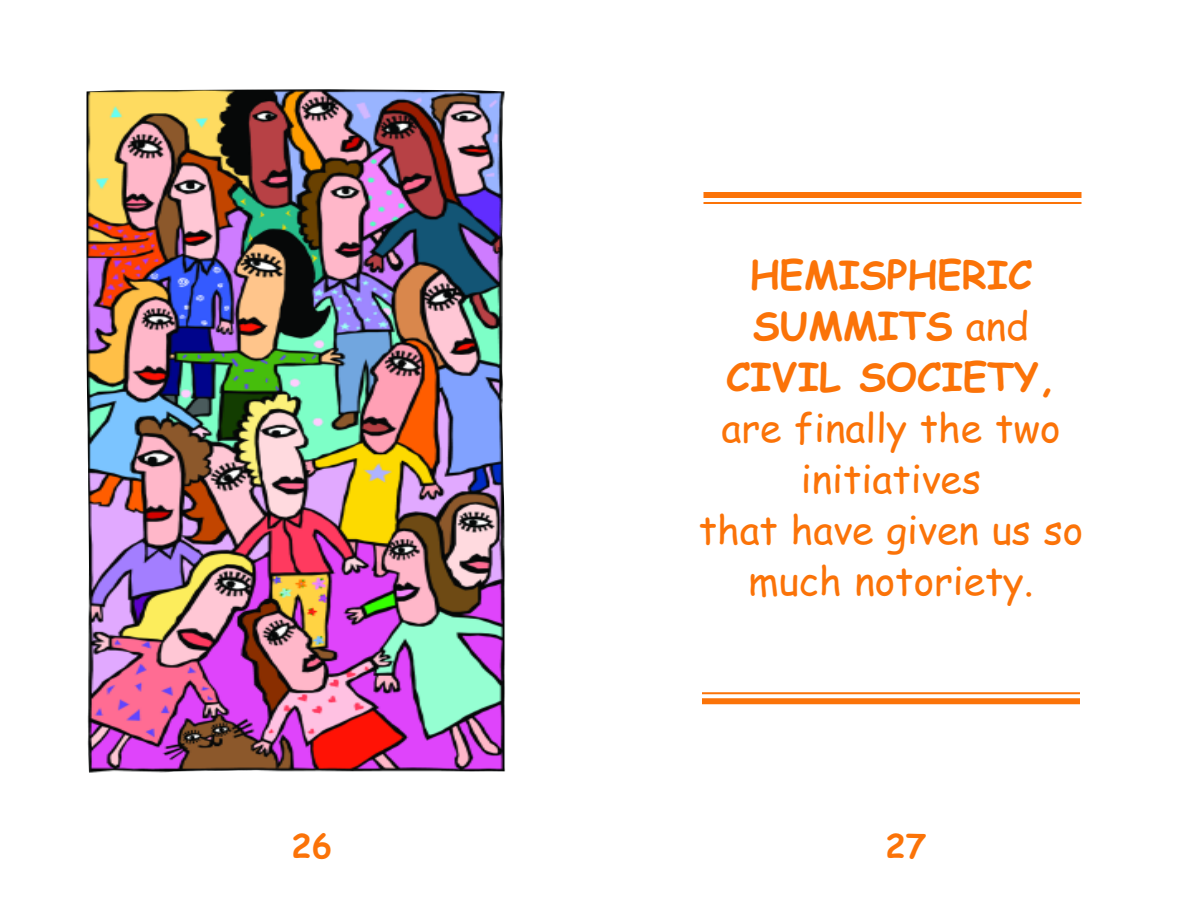
<style>
.page{position:relative;width:1188px;height:918px;background:#fff}
.page>*{position:absolute;margin:0;border:0;box-sizing:border-box;transform-origin:0 0}
.t1{font:39px/51px "Comic Sans MS";color:#fb7308;text-align:center}
.t2{font:700 39px/51px "Comic Sans MS";color:#fb7308;text-align:center}
.t3{font:700 33px "Comic Sans MS";color:#fb7308}
.s1{font-weight:400}
</style>
<div class="page">
<img style="left:86px;top:89px;width:419px;height:684px">
<div style="left:704px;top:192px;width:378px;height:6px;background:#fb7308"></div>
<hr style="left:704px;top:202px;width:378px;height:2px;background:#fb7308">
<hr style="left:702px;top:692px;width:378px;height:2px;background:#fb7308">
<div style="left:702px;top:698px;width:378px;height:6px;background:#fb7308"></div>
<p class="t2" style="left:726px;top:250px;width:331px">HEMISPHERIC<br>SUMMITS <span class="s1">and<br></span>CIVIL SOCIETY,</p>
<p class="t1" style="left:699px;top:403px;width:386px">are finally the two initiatives<br>that have given us so much notoriety.</p>
<p class="t3" style="left:292px;top:827px;width:42px">26</p>
<p class="t3" style="left:886px;top:827px;width:42px">27</p>
</div>
